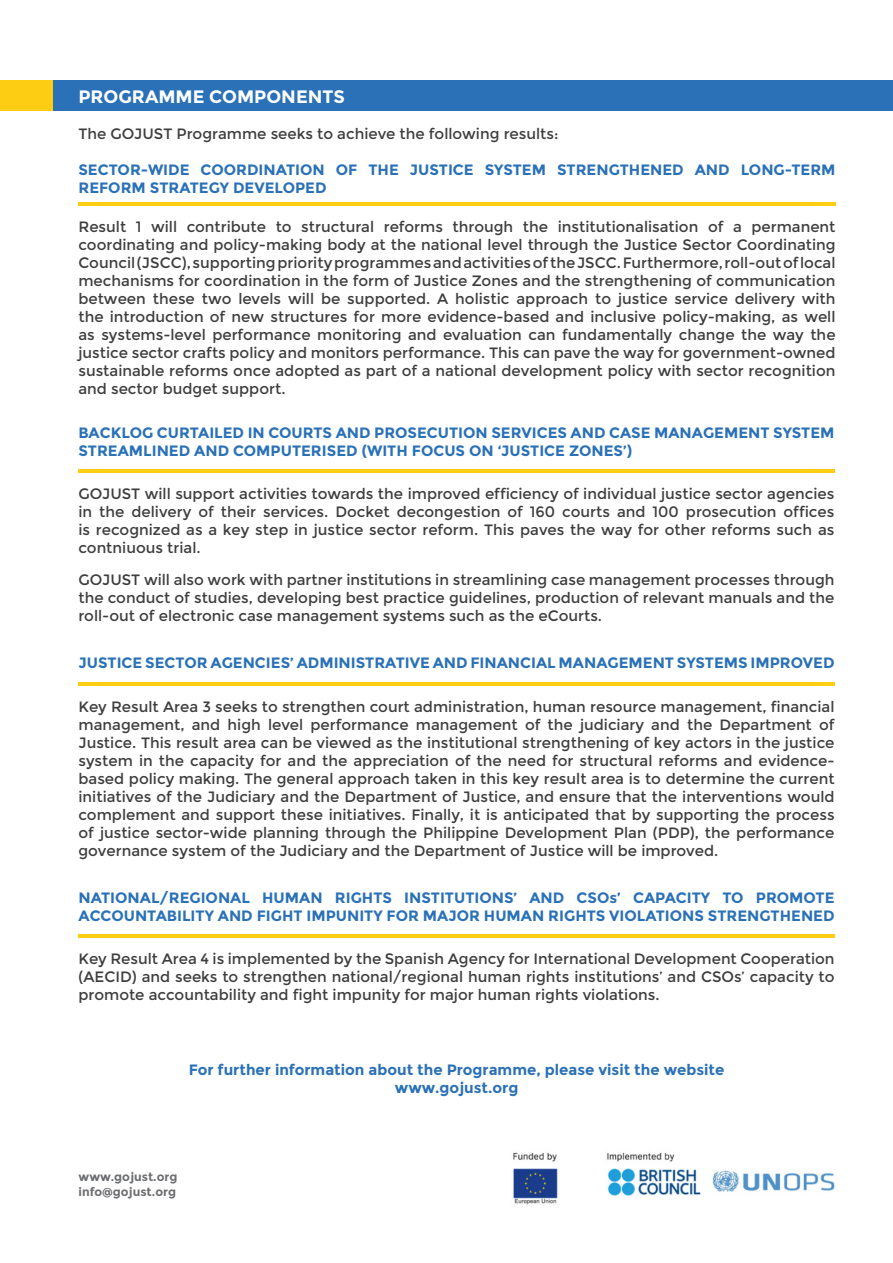
<style>
.page{position:relative;width:893px;height:1263px;background:#fff}
.page>*{position:absolute;margin:0;border:0;box-sizing:border-box;transform-origin:0 0}
.t1{font:700 18px "Montserrat";color:#fff}
.t2{font:15px/18px "Montserrat";color:#3e3e3f;text-align:justify}
.t3{font:700 15px/18px "Montserrat";color:#2a71b7}
.t4{font:700 12px "Montserrat";color:#6c6d70}
</style>
<div class="page">
<div style="left:31px;top:80px;width:862px;height:31px;background:#2a71b7"></div>
<div style="left:0;top:80px;width:52px;height:31px;background:#fccd13"></div>
<hr style="left:78px;top:470px;width:756px;height:3px;background:#fccd13">
<hr style="left:78px;top:683px;width:756px;height:3px;background:#fccd13">
<hr style="left:78px;top:934px;width:756px;height:3px;background:#fccd13">
<hr style="left:78px;top:202px;width:758px;height:3px;background:#fccd13">
<img style="left:513px;top:1152px;width:322px;height:53px">
<p class="t1" style="left:78px;top:86px;width:268px">PROGRAMME COMPONENTS</p>
<p class="t2" style="left:78px;top:125px;width:482px">The GOJUST Programme seeks to achieve the following results:</p>
<p class="t3" style="left:78px;top:161px;width:759px">SECTOR-WIDE COORDINATION OF THE JUSTICE SYSTEM STRENGTHENED AND LONG-TERM<br>REFORM STRATEGY DEVELOPED</p>
<p class="t2" style="left:78px;top:217px;width:759px">Result 1 will contribute to structural reforms through the institutionalisation of a permanent coordinating and policy-making body at the national level through the Justice Sector Coordinating Council (JSCC), supporting priority programmes and activities of the JSCC. Furthermore, roll-out of local mechanisms for coordination in the form of Justice Zones and the strengthening of communication between these two levels will be supported. A holistic approach to justice service delivery with the introduction of new structures for more evidence-based and inclusive policy-making, as well as systems-level performance monitoring and evaluation can fundamentally change the way the justice sector crafts policy and monitors performance. This can pave the way for government-owned sustainable reforms once adopted as part of a national development policy with sector recognition and sector budget support.</p>
<p class="t3" style="left:78px;top:424px;width:757px">BACKLOG CURTAILED IN COURTS AND PROSECUTION SERVICES AND CASE MANAGEMENT SYSTEM<br>STREAMLINED AND COMPUTERISED (WITH FOCUS ON ‘JUSTICE ZONES’)</p>
<p class="t2" style="left:78px;top:485px;width:758px">GOJUST will support activities towards the improved efficiency of individual justice sector agencies in the delivery of their services. Docket decongestion of 160 courts and 100 prosecution offices is recognized as a key step in justice sector reform. This paves the way for other reforms such as contniuous trial.</p>
<p class="t2" style="left:78px;top:571px;width:758px">GOJUST will also work with partner institutions in streamlining case management processes through the conduct of studies, developing best practice guidelines, production of relevant manuals and the roll-out of electronic case management systems such as the eCourts.</p>
<p class="t3" style="left:78px;top:653px;width:757px">JUSTICE SECTOR AGENCIES’ ADMINISTRATIVE AND FINANCIAL MANAGEMENT SYSTEMS IMPROVED</p>
<p class="t2" style="left:78px;top:698px;width:758px">Key Result Area 3 seeks to strengthen court administration, human resource management, financial management, and high level performance management of the judiciary and the Department of Justice. This result area can be viewed as the institutional strengthening of key actors in the justice system in the capacity for and the appreciation of the need for structural reforms and evidence&shy;based policy making. The general approach taken in this key result area is to determine the current initiatives of the Judiciary and the Department of Justice, and ensure that the interventions would complement and support these initiatives. Finally, it is anticipated that by supporting the process of justice sector-wide planning through the Philippine Development Plan (PDP), the performance governance system of the Judiciary and the Department of Justice will be improved.</p>
<p class="t3" style="left:78px;top:889px;width:758px">NATIONAL/REGIONAL HUMAN RIGHTS INSTITUTIONS’ AND CSOs’ CAPACITY TO PROMOTE<br>ACCOUNTABILITY AND FIGHT IMPUNITY FOR MAJOR HUMAN RIGHTS VIOLATIONS STRENGTHENED</p>
<p class="t2" style="left:78px;top:949px;width:758px">Key Result Area 4 is implemented by the Spanish Agency for International Development Cooperation (AECID) and seeks to strengthen national/regional human rights institutions’ and CSOs’ capacity to promote accountability and fight impunity for major human rights violations.</p>
<p class="t3" style="left:189px;top:1061px;width:537px">For further information about the Programme, please visit the website</p>
<p class="t3" style="left:395px;top:1079px;width:125px">www.gojust.org</p>
<p class="t4" style="left:79px;top:1170px;width:100px">www.gojust.org</p>
<p class="t4" style="left:79px;top:1184px;width:99px">info@gojust.org</p>
</div>
